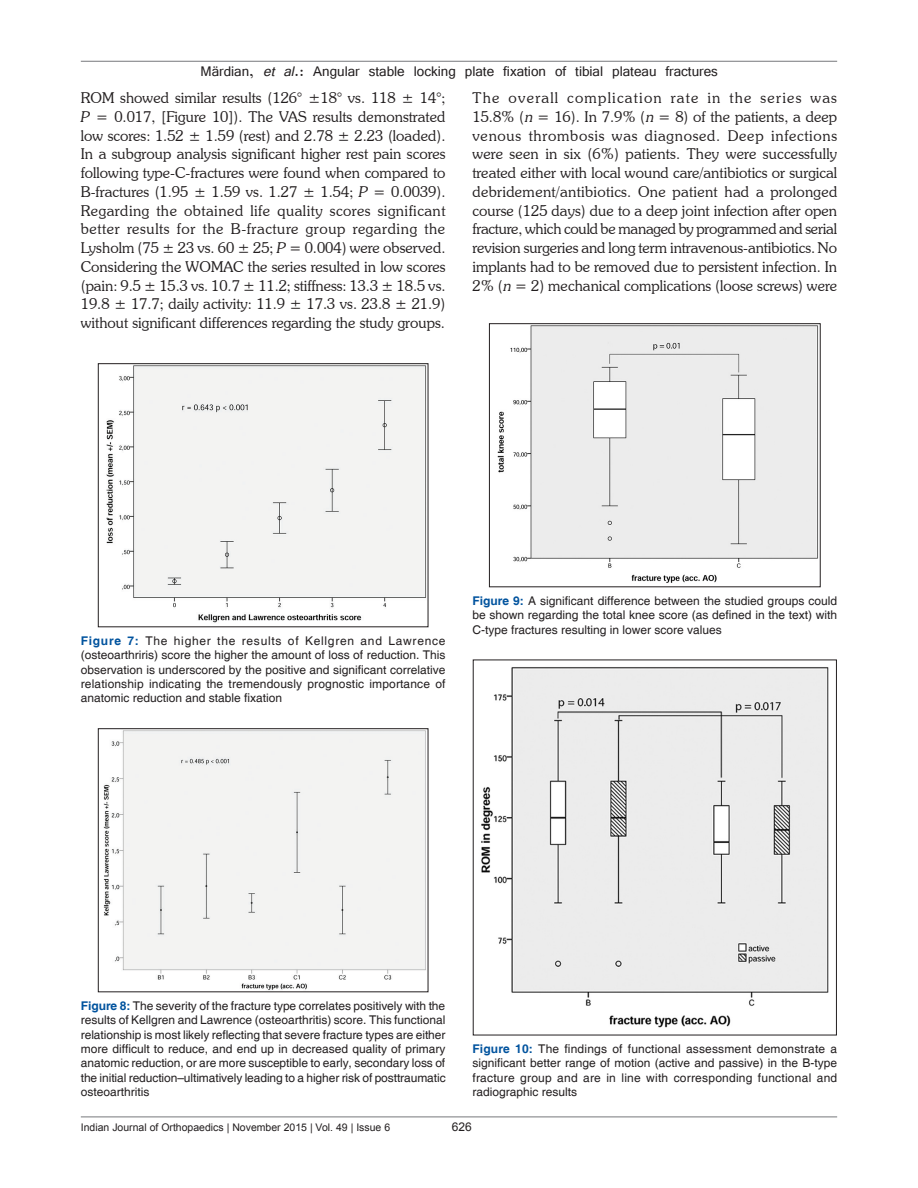
<style>
.page{position:relative;width:918px;height:1188px;background:#fff}
.page>*{position:absolute;margin:0;border:0;box-sizing:border-box;transform-origin:0 0}
.TX{font:300 15px/18.8px "Souvenir IT Cby BT";color:#231f20;text-align:justify}
.t1{font:15px "Vrinda";color:#231f20}
.FGC{font:12px/14.4px "Helvetica";color:#231f20;text-align:justify}
.t2{font:12px "Arial";color:#231f20}
.t3{font:10.5px "Arial";color:#231f20}
.s1{font-style:italic}
.s2{font-weight:700;color:#01539e}
</style>
<div class="page">
<hr style="left:81px;top:61px;width:756px;height:1px;background:#76787b">
<hr style="left:81px;top:1117px;width:756px;height:1px;background:#76787b">
<img style="left:103px;top:731px;width:323px;height:259px">
<img style="left:106px;top:365px;width:320px;height:258px">
<div style="left:98px;top:363px;width:330px;height:264px;border:1px solid #231f20"></div>
<img style="left:481px;top:667px;width:348px;height:361px">
<img style="left:497px;top:325px;width:321px;height:258px">
<div style="left:489px;top:323px;width:331px;height:264px;border:1px solid #231f20"></div>
<p class="t1" style="left:200px;top:61px;width:519px">Märdian, <span class="s1">et al</span>.: Angular stable locking plate fixation of tibial plateau fractures</p>
<p class="TX" style="left:81px;top:88px;width:366px">ROM showed similar results (126° ±18° vs. 118 ± 14°; <span class="s1">P</span> = 0.017, [Figure 10]). The VAS results demonstrated low scores: 1.52 ± 1.59 (rest) and 2.78 ± 2.23 (loaded).<br>In a subgroup analysis significant higher rest pain scores following type‑C‑fractures were found when compared to B‑fractures (1.95 ± 1.59 vs. 1.27 ± 1.54; <span class="s1">P</span> = 0.0039).<br>Regarding the obtained life quality scores significant better results for the B‑fracture group regarding the Lysholm (75 ± 23 vs. 60 ± 25; <span class="s1">P</span> = 0.004) were observed.<br>Considering the WOMAC the series resulted in low scores (pain: 9.5 ± 15.3 vs. 10.7 ± 11.2; stiffness: 13.3 ± 18.5 vs.<br>19.8 ± 17.7; daily activity: 11.9 ± 17.3 vs. 23.8 ± 21.9) without significant differences regarding the study groups.</p>
<p class="TX" style="left:472px;top:88px;width:366px">The overall complication rate in the series was 15.8% (<span class="s1">n</span>= 16). In 7.9% (<span class="s1">n</span>= 8) of the patients, a deep venous thrombosis was diagnosed. Deep infections were seen in six (6%) patients. They were successfully treated either with local wound care/antibiotics or surgical debridement/antibiotics. One patient had a prolonged course (125 days) due to a deep joint infection after open fracture, which could be managed by programmed and serial revision surgeries and long term intravenous‑antibiotics. No implants had to be removed due to persistent infection. In 2% (<span class="s1">n</span>= 2) mechanical complications (loose screws) were</p>
<p class="FGC" style="left:81px;top:634px;width:366px"><span class="s2">Figure 7:</span> The higher the results of Kellgren and Lawrence (osteoarthriris) score the higher the amount of loss of reduction. This observation is underscored by the positive and significant correlative relationship indicating the tremendously prognostic importance of anatomic reduction and stable fixation</p>
<p class="FGC" style="left:473px;top:594px;width:366px"><span class="s2">Figure 9:</span> A significant difference between the studied groups could be shown regarding the total knee score (as defined in the text) with C-type fractures resulting in lower score values</p>
<p class="FGC" style="left:81px;top:999px;width:366px"><span class="s2">Figure 8:</span> The severity of the fracture type correlates positively with the results of Kellgren and Lawrence (osteoarthritis) score. This functional relationship is most likely reflecting that severe fracture types are either more difficult to reduce, and end up in decreased quality of primary anatomic reduction, or are more susceptible to early, secondary loss of the initial reduction–ultimatively leading to a higher risk of posttraumatic osteoarthritis</p>
<p class="FGC" style="left:472px;top:1042px;width:366px"><span class="s2">Figure 10:</span> The findings of functional assessment demonstrate a significant better range of motion (active and passive) in the B-type fracture group and are in line with corresponding functional and radiographic results</p>
<p class="t3" style="left:81px;top:1120px;width:311px">Indian Journal of Orthopaedics | November 2015 | Vol. 49 | Issue 6</p>
<p class="t2" style="left:452px;top:1119px;width:22px">626</p>
</div>
